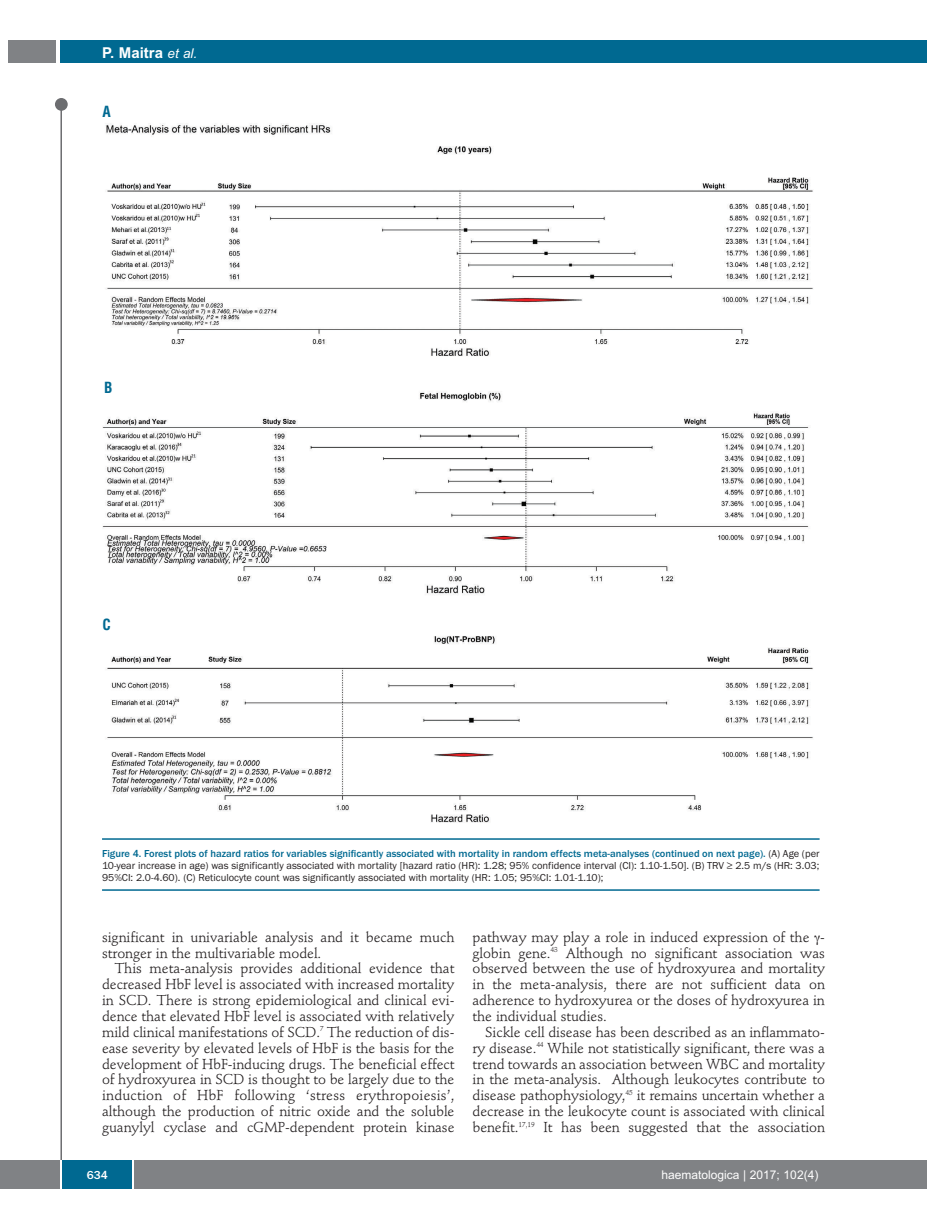
<style>
.page{position:relative;width:927px;height:1225px;background:#fff}
.page>*{position:absolute;margin:0;border:0;box-sizing:border-box;transform-origin:0 0}
.t1{font:700 15px "Arial";color:#fff}
.t2{font:700 condensed 15px "Helvetica";color:#006991}
.t3{font:14.25px/15.9px "Stempel Schneidler";letter-spacing:-.005em;color:#231f20;text-align:justify}
.t4{font:12px "Arial";color:#fff}
.t5{font:500 12px "Franklin Gothic";color:#fff}
.t6{font:10.5px/12px "Franklin Gothic";color:#231f20;text-align:justify}
.s1{font-weight:400;font-style:italic;font-size:13.5px}
.s2{font-weight:500;color:#006991}
</style>
<div class="page">
<div style="left:911px;top:40px;width:16px;height:22px;background:#006991"></div>
<div style="left:910px;top:1160px;width:17px;height:28px;background:#808285"></div>
<div style="left:55px;top:98px;width:13px;height:13px;background:#6c6d70;border-radius:50%"></div>
<hr style="left:60px;top:101px;width:2px;height:1061px;background:#6c6d70">
<div style="left:60px;top:40px;width:852px;height:22px;background:#006991"></div>
<div style="left:9px;top:40px;width:47px;height:22px;background:#808285"></div>
<div style="left:0;top:1160px;width:911px;height:28px;background:#808285"></div>
<div style="left:62px;top:1160px;width:71px;height:28px;background:#006991"></div>
<hr style="left:60px;top:1160px;width:2px;height:28px;background:#fff">
<svg style="left:133px;top:1160px;width:1px;height:28px"></svg>
<img style="left:102px;top:123px;width:711px;height:700px">
<hr style="left:102px;top:838px;width:718px;height:1px;background:#006991">
<hr style="left:102px;top:889px;width:718px;height:1px;background:#006991">
<p class="t1" style="left:102px;top:44px;width:97px">P. Maitra <span class="s1">et al.</span></p>
<p class="t2" style="left:103px;top:103px;width:10px">A</p>
<p class="t2" style="left:104px;top:379px;width:10px">B</p>
<p class="t2" style="left:102px;top:615px;width:10px">C</p>
<p class="t6" style="left:102px;top:847px;width:719px"><span class="s2">Figure 4. Forest plots of hazard ratios for variables significantly associated with mortality in random effects meta-analyses (continued on next page).</span> (A) Age (per 10-year increase in age) was significantly associated with mortality [hazard ratio (HR): 1.28; 95% confidence interval (CI): 1.10-1.50]. (B) TRV ≥ 2.5 m/s (HR: 3.03; 95%CI: 2.0-4.60). (C) Reticulocyte count was significantly associated with mortality (HR: 1.05; 95%CI: 1.01-1.10);</p>
<p class="t3" style="left:102px;top:930px;width:354px">significant in univariable analysis and it became much stronger in the multivariable model.</p>
<p class="t3" style="left:102px;top:962px;width:354px;text-indent:13px">This meta-analysis provides additional evidence that decreased HbF level is associated with increased mortality in SCD. There is strong epidemiological and clinical evi&shy;dence that elevated HbF level is associated with relatively mild clinical manifestations of SCD.<sup>7</sup> The reduction of dis&shy;ease severity by elevated levels of HbF is the basis for the development of HbF-inducing drugs. The beneficial effect of hydroxyurea in SCD is thought to be largely due to the induction of HbF following ‘stress erythropoiesis’, although the production of nitric oxide and the soluble guanylyl cyclase and cGMP-dependent protein kinase</p>
<p class="t3" style="left:472px;top:930px;width:354px">pathway may play a role in induced expression of the - globin gene.<sup>43</sup> Although no significant association was observed between the use of hydroxyurea and mortality in the meta-analysis, there are not sufficient data on adherence to hydroxyurea or the doses of hydroxyurea in the individual studies.</p>
<p class="t3" style="left:472px;top:1025px;width:354px;text-indent:13px">Sickle cell disease has been described as an inflammato&shy;ry disease.<sup>44</sup> While not statistically significant, there was a trend towards an association between WBC and mortality in the meta-analysis. Although leukocytes contribute to disease pathophysiology,<sup>45</sup> it remains uncertain whether a decrease in the leukocyte count is associated with clinical benefit.<sup>17,19</sup> It has been suggested that the association</p>
<p class="t5" style="left:87px;top:1167px;width:23px">634</p>
<p class="t4" style="left:661px;top:1167px;width:158px">haematologica | 2017; 102(4)</p>
</div>
